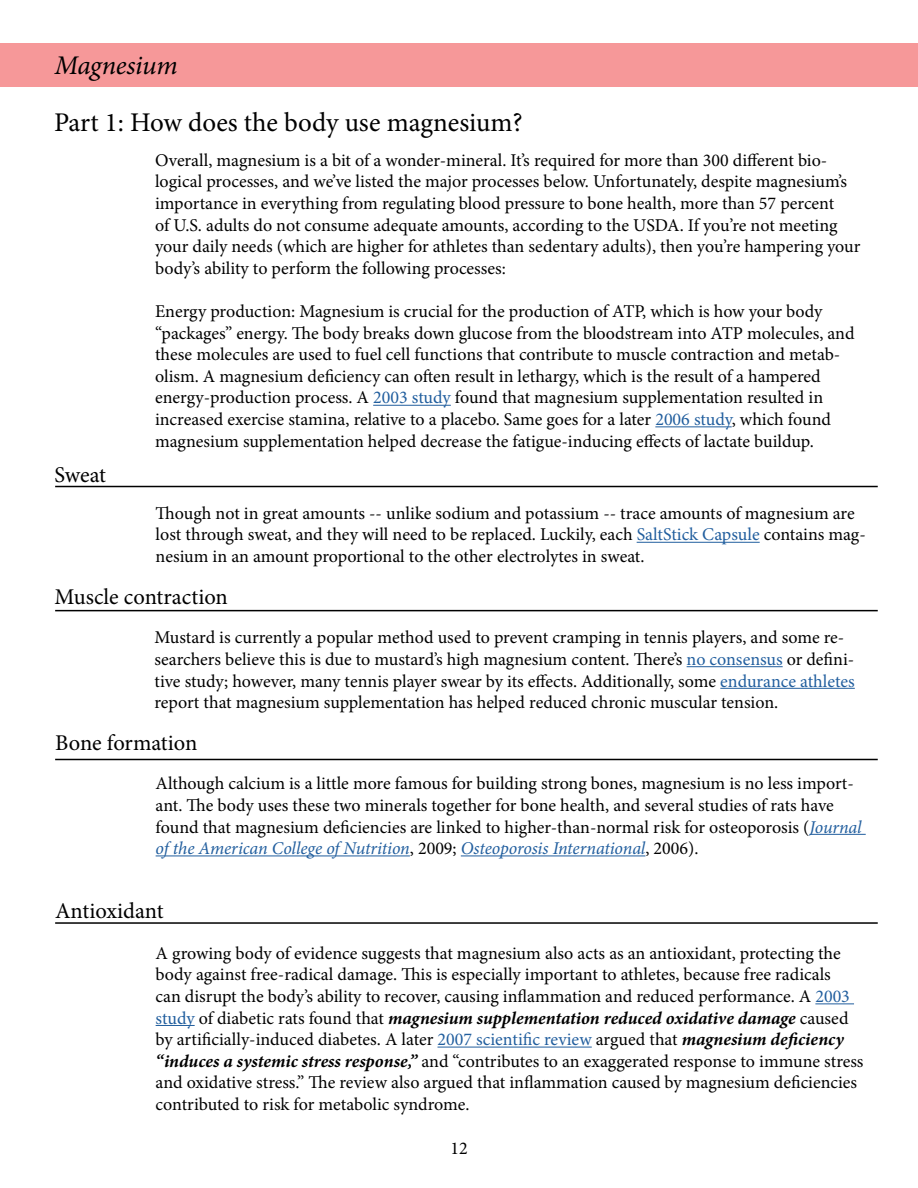
<style>
.page{position:relative;width:918px;height:1188px;background:#fff}
.page>*{position:absolute;margin:0;border:0;box-sizing:border-box;transform-origin:0 0}
.t1{font:27px "Minion Pro";color:#000}
.t2{font:italic 27px "Minion Pro";letter-spacing:-.01em;color:#000}
.t3{font:22.5px "Minion Pro";letter-spacing:-.005em;color:#000}
.t4{font:18px/21.6px "Minion Pro";color:#000}
.s1{color:#215e9e}
.s2{font-style:italic;color:#215e9e}
.s3{font-weight:700;font-style:italic}
</style>
<div class="page">
<div style="left:0;top:43px;width:918px;height:43px;background:#f69899"></div>
<hr style="left:373px;top:405px;width:78px;height:1px;background:#215e9e">
<hr style="left:655px;top:426px;width:77px;height:1px;background:#215e9e">
<hr style="left:637px;top:542px;width:123px;height:1px;background:#215e9e">
<hr style="left:687px;top:666px;width:96px;height:1px;background:#215e9e">
<hr style="left:720px;top:688px;width:135px;height:1px;background:#215e9e">
<hr style="left:810px;top:834px;width:56px;height:1px;background:#215e9e">
<hr style="left:156px;top:855px;width:254px;height:1px;background:#215e9e">
<hr style="left:461px;top:855px;width:184px;height:1px;background:#215e9e">
<hr style="left:815px;top:1003px;width:39px;height:1px;background:#215e9e">
<hr style="left:156px;top:1025px;width:39px;height:1px;background:#215e9e">
<hr style="left:437px;top:1047px;width:155px;height:1px;background:#215e9e">
<hr style="left:55px;top:486px;width:823px;height:1px;background:#000">
<hr style="left:55px;top:610px;width:823px;height:1px;background:#000">
<hr style="left:55px;top:759px;width:823px;height:1px;background:#000">
<hr style="left:55px;top:922px;width:823px;height:2px;background:#000">
<h1 class="t2" style="left:55px;top:47px;width:125px">Magnesium</h1>
<h1 class="t1" style="left:54px;top:105px;width:470px">Part 1: How does the body use magnesium?</h1>
<p class="t3" style="left:55px;top:460px;width:53px">Sweat</p>
<p class="t4" style="left:155px;top:149px;width:707px">Overall, magnesium is a bit of a wonder-mineral. It’s required for more than 300 different bio&shy;logical processes, and we’ve listed the major processes below. Unfortunately, despite magnesium’s importance in everything from regulating blood pressure to bone health, more than 57 percent<br>of U.S. adults do not consume adequate amounts, according to the USDA. If you’re not meeting your daily needs (which are higher for athletes than sedentary adults), then you’re hampering your body’s ability to perform the following processes:</p>
<p class="t4" style="left:155px;top:301px;width:701px">Energy production: Magnesium is crucial for the production of ATP, which is how your body “packages” energy. The body breaks down glucose from the bloodstream into ATP molecules, and these molecules are used to fuel cell functions that contribute to muscle contraction and metab&shy;olism. A magnesium deficiency can often result in lethargy, which is the result of a hampered energy-production process. A <span class="s1">2003 study</span> found that magnesium supplementation resulted in increased exercise stamina, relative to a placebo. Same goes for a later <span class="s1">2006 study</span>, which found magnesium supplementation helped decrease the fatigue-inducing effects of lactate buildup.</p>
<p class="t4" style="left:156px;top:502px;width:712px">Though not in great amounts -- unlike sodium and potassium -- trace amounts of magnesium are lost through sweat, and they will need to be replaced. Luckily, each <span class="s1">SaltStick Capsule</span> contains mag&shy;nesium in an amount proportional to the other electrolytes in sweat.</p>
<p class="t3" style="left:55px;top:582px;width:175px">Muscle contraction</p>
<p class="t4" style="left:154px;top:627px;width:702px">Mustard is currently a popular method used to prevent cramping in tennis players, and some re&shy;searchers believe this is due to mustard’s high magnesium content. There’s <span class="s1">no consensus</span> or defini&shy;tive study; however, many tennis player swear by its effects. Additionally, some <span class="s1">endurance athletes </span>report that magnesium supplementation has helped reduced chronic muscular tension.</p>
<p class="t3" style="left:55px;top:728px;width:144px">Bone formation</p>
<p class="t4" style="left:156px;top:773px;width:708px">Although calcium is a little more famous for building strong bones, magnesium is no less import&shy;ant. The body uses these two minerals together for bone health, and several studies of rats have found that magnesium deficiencies are linked to higher-than-normal risk for osteoporosis (<span class="s2">Journal of the American College of Nutrition</span>, 2009; <span class="s2">Osteoporosis International</span>, 2006).</p>
<p class="t3" style="left:55px;top:896px;width:110px">Antioxidant</p>
<p class="t4" style="left:156px;top:942px;width:709px">A growing body of evidence suggests that magnesium also acts as an antioxidant, protecting the body against free-radical damage. This is especially important to athletes, because free radicals<br>can disrupt the body’s ability to recover, causing inflammation and reduced performance. A <span class="s1">2003 study</span> of diabetic rats found that <span class="s3">magnesium supplementation reduced oxidative damage</span> caused by artificially-induced diabetes. A later <span class="s1">2007 scientific review</span> argued that <span class="s3">magnesium deficiency “induces a systemic stress response,”</span> and “contributes to an exaggerated response to immune stress and oxidative stress.” The review also argued that inflammation caused by magnesium deficiencies contributed to risk for metabolic syndrome.</p>
<p class="t4" style="left:450px;top:1138px;width:19px">12</p>
</div>
